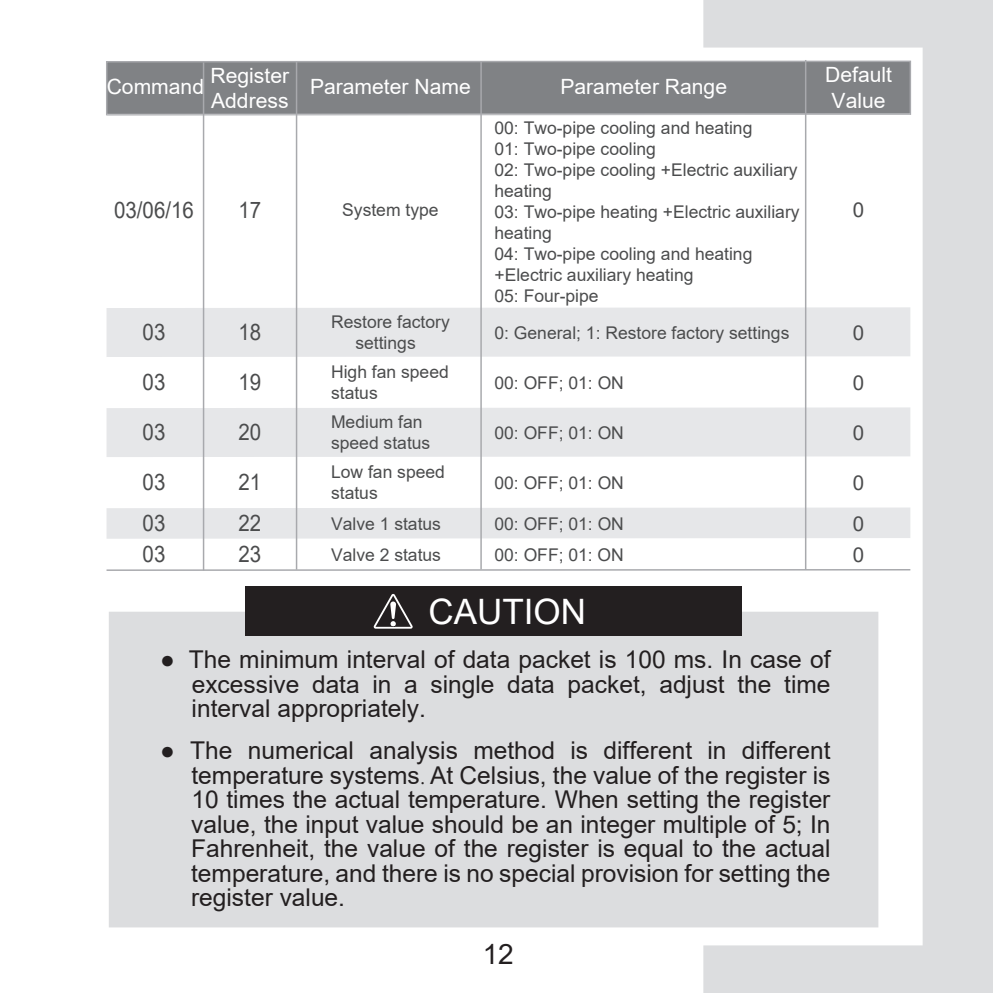
<style>
.page{position:relative;width:993px;height:993px;background:#fff}
.page>*{position:absolute;margin:0;border:0;box-sizing:border-box;transform-origin:0 0}
.t1{font:35px "Arial";color:#fff}
.t2{font:28px "Arial";color:#231f20}
.t3{font:24.5px/24.5px "Arial";color:#231f20;text-align:justify}
.t4{font:22.75px "Arial";color:#4b4c4d;scale:.9 1}
.t5{font:21px/25.2px "Arial";color:#fff}
.t6{font:20.65px "Arial";color:#4b4c4d}
.t7{font:17.5px/21px "Arial";color:#4b4c4d}
.s1{font-family:"Adobe Song Std";font-weight:300}
</style>
<div class="page">
<svg style="left:703px;top:0;width:289px;height:992px"></svg>
<div style="left:109px;top:611px;width:769px;height:316px;background:#dcdddf"></div>
<div style="left:245px;top:586px;width:496px;height:50px;background:#231f20"></div>
<svg style="left:373px;top:594px;width:39px;height:34px"></svg>
<div style="left:107px;top:61px;width:803px;height:54px;background:#808285"></div>
<div style="left:106px;top:61px;width:804px;height:54px;border:1px solid #a8a9ad"></div>
<hr style="left:107px;top:113px;width:803px;height:2px;background:#bcbdc0">
<div style="left:106px;top:307px;width:804px;height:50px;background:#e6e7e9"></div>
<hr style="left:106px;top:568px;width:804px;height:2px;background:#a8a9ad">
<div style="left:106px;top:407px;width:804px;height:50px;background:#e6e7e9"></div>
<div style="left:106px;top:507px;width:804px;height:31px;background:#e6e7e9"></div>
<hr style="left:804px;top:60px;width:2px;height:509px;background:#a8a9ad">
<hr style="left:480px;top:62px;width:1px;height:507px;background:#a8a9ad">
<hr style="left:203px;top:62px;width:1px;height:508px;background:#a8a9ad">
<hr style="left:296px;top:61px;width:1px;height:508px;background:#a8a9ad">
<p class="t5" style="left:210px;top:63px;width:80px">Register<br>Address</p>
<p class="t5" style="left:824px;top:62px;width:68px;text-align:center">Default<br>Value</p>
<p class="t7" style="left:494px;top:117px;width:306px">00: Two-pipe cooling and heating<br>01: Two-pipe cooling<br>02: Two-pipe cooling +Electric auxiliary heating<br>03: Two-pipe heating +Electric auxiliary heating<br>04: Two-pipe cooling and heating +Electric auxiliary heating<br>05: Four-pipe</p>
<p class="t5" style="left:107px;top:74px;width:99px">Command</p>
<p class="t5" style="left:310px;top:74px;width:162px">Parameter Name</p>
<p class="t5" style="left:560px;top:74px;width:168px">Parameter Range</p>
<p class="t4" style="left:114px;top:194px;width:90px">03/06/16</p>
<p class="t4" style="left:238px;top:194px;width:27px">17</p>
<p class="t6" style="left:852px;top:195px;width:13px">0</p>
<p class="t7" style="left:342px;top:199px;width:98px">System type</p>
<p class="t4" style="left:143px;top:316px;width:27px">03</p>
<p class="t4" style="left:238px;top:316px;width:27px">18</p>
<p class="t7" style="left:331px;top:311px;width:120px;text-align:center">Restore factory settings</p>
<p class="t7" style="left:494px;top:322px;width:296px">0: General; 1: Restore factory settings</p>
<p class="t6" style="left:852px;top:318px;width:13px">0</p>
<p class="t7" style="left:331px;top:361px;width:119px">High fan speed status</p>
<p class="t7" style="left:494px;top:372px;width:131px">00: OFF; 01: ON</p>
<p class="t4" style="left:143px;top:366px;width:27px">03</p>
<p class="t4" style="left:238px;top:366px;width:27px">19</p>
<p class="t6" style="left:852px;top:368px;width:13px">0</p>
<p class="t7" style="left:331px;top:411px;width:101px">Medium fan speed status</p>
<p class="t7" style="left:494px;top:422px;width:131px">00: OFF; 01: ON</p>
<p class="t4" style="left:143px;top:416px;width:27px">03</p>
<p class="t4" style="left:238px;top:416px;width:27px">20</p>
<p class="t6" style="left:852px;top:418px;width:13px">0</p>
<p class="t7" style="left:331px;top:461px;width:115px">Low fan speed status</p>
<p class="t7" style="left:494px;top:472px;width:131px">00: OFF; 01: ON</p>
<p class="t4" style="left:143px;top:466px;width:27px">03</p>
<p class="t4" style="left:238px;top:466px;width:27px">21</p>
<p class="t6" style="left:852px;top:468px;width:13px">0</p>
<p class="t4" style="left:143px;top:507px;width:27px">03</p>
<p class="t4" style="left:238px;top:507px;width:27px">22</p>
<p class="t7" style="left:331px;top:513px;width:111px">Valve 1 status</p>
<p class="t6" style="left:852px;top:509px;width:13px">0</p>
<p class="t7" style="left:331px;top:544px;width:111px">Valve 2 status</p>
<p class="t7" style="left:494px;top:513px;width:131px">00: OFF; 01: ON</p>
<p class="t4" style="left:143px;top:538px;width:27px">03</p>
<p class="t4" style="left:238px;top:538px;width:27px">23</p>
<p class="t7" style="left:494px;top:544px;width:131px">00: OFF; 01: ON</p>
<p class="t6" style="left:852px;top:540px;width:13px">0</p>
<h1 class="t1" style="left:428px;top:587px;width:159px">CAUTION</h1>
<p class="t3" style="left:191px;top:647px;width:640px;text-indent:-31px">● The minimum interval of data packet is 100 ms. In case of excessive data in a single data packet, adjust the time interval appropriately.</p>
<p class="t3" style="left:191px;top:738px;width:640px;text-indent:-31px">● The numerical analysis method is different in different temperature systems<span class="s1">.</span> At Celsius, the value of the register is 10 times the actual temperature. When setting the register value, the input value should be an integer multiple of 5; In Fahrenheit, the value of the register is equal to the actual temperature, and there is no special provision for setting the register value.</p>
<p class="t2" style="left:482px;top:934px;width:33px">12</p>
</div>
